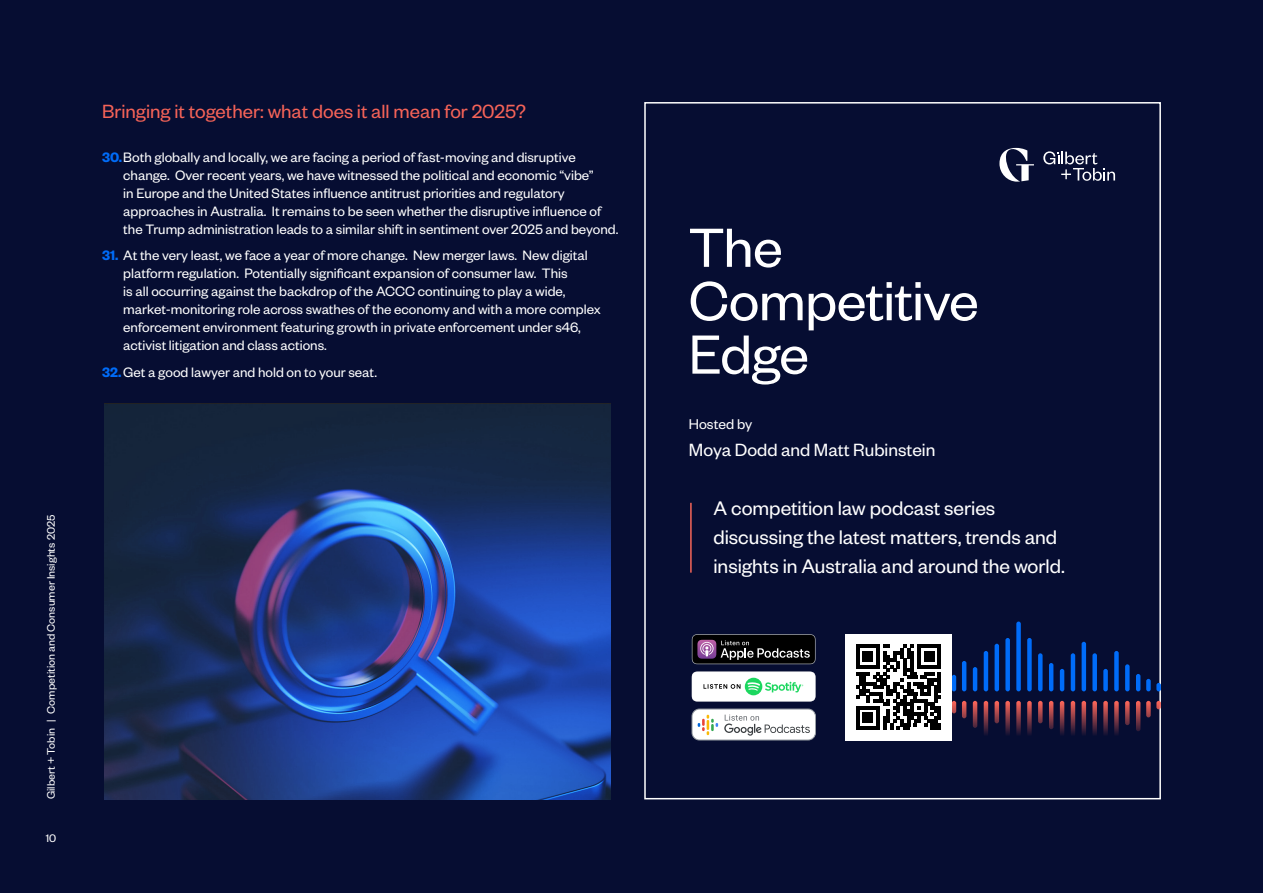
<style>
.page{position:relative;width:1263px;height:893px;background:#060d32}
.page>*{position:absolute;margin:0;border:0;box-sizing:border-box;transform-origin:0 0}
.t1{font:60.45px/53.4px "Founders Grotesk";letter-spacing:-.01em;color:#fff}
.t2{font:21.6px/28.8px "Founders Grotesk";color:#fff}
.t3{font:21px "Founders Grotesk";color:#f56358}
.t4{font:19.5px "Founders Grotesk";color:#fff}
.t5{font:15.6px "Founders Grotesk";color:#fff}
.t6{font:15px/18px "Founders Grotesk";color:#fff}
.t7{font:12px "Founders Grotesk";color:#fff}
.s1{font-weight:600;color:#006cf9}
</style>
<div class="page">
<div style="left:644px;top:102px;width:517px;height:697px;background:#060d32;border:2px solid #fff"></div>
<hr style="left:690px;top:503px;width:2px;height:70px;background:#f16459">
<svg style="left:1043px;top:151px;width:72px;height:30px"></svg>
<svg style="left:999px;top:147px;width:35px;height:35px"></svg>
<svg style="left:692px;top:634px;width:123px;height:30px;background:#2f2a30"></svg>
<div style="left:692px;top:709px;width:123px;height:31px;background:#fff;border-radius:7px"></div>
<div style="left:692px;top:709px;width:124px;height:31px;border:1px solid #9aa0a6;border-radius:7px"></div>
<svg style="left:698px;top:715px;width:20px;height:20px"></svg>
<svg style="left:724px;top:714px;width:86px;height:22px"></svg>
<svg style="left:692px;top:671px;width:123px;height:30px;background:#e0f1e7"></svg>
<div style="left:1005px;top:638px;width:5px;height:53px;background:#006cf9;border-radius:2px"></div>
<div style="left:994px;top:644px;width:5px;height:47px;background:#006cf9;border-radius:2px"></div>
<div style="left:1027px;top:638px;width:5px;height:53px;background:#006cf9;border-radius:2px"></div>
<hr style="left:1049px;top:663px;width:4px;height:28px;background:#006cf9;border-radius:2px">
<svg style="left:1038px;top:653px;width:4px;height:38px"></svg>
<hr style="left:984px;top:651px;width:4px;height:40px;background:#006cf9;border-radius:2px">
<hr style="left:973px;top:667px;width:4px;height:24px;background:#006cf9;border-radius:2px">
<hr style="left:962px;top:661px;width:4px;height:30px;background:#006cf9;border-radius:2px">
<hr style="left:952px;top:675px;width:4px;height:16px;background:#006cf9;border-radius:2px">
<div style="left:1016px;top:621px;width:5px;height:70px;background:#006cf9;border-radius:2px"></div>
<div style="left:1092px;top:653px;width:5px;height:38px;background:#006cf9;border-radius:2px"></div>
<div style="left:1103px;top:669px;width:5px;height:22px;background:#006cf9;border-radius:2px"></div>
<hr style="left:1071px;top:653px;width:4px;height:38px;background:#006cf9;border-radius:2px">
<hr style="left:1060px;top:669px;width:4px;height:22px;background:#006cf9;border-radius:2px">
<div style="left:1114px;top:651px;width:5px;height:40px;background:#006cf9;border-radius:2px"></div>
<svg style="left:1125px;top:664px;width:4px;height:27px"></svg>
<hr style="left:1136px;top:674px;width:4px;height:17px;background:#006cf9;border-radius:2px">
<div style="left:1146px;top:679px;width:5px;height:12px;background:#006cf9;border-radius:2px"></div>
<div style="left:1081px;top:642px;width:5px;height:49px;background:#006cf9;border-radius:2px"></div>
<div style="left:1156px;top:683px;width:5px;height:8px;background:#006cf9;border-radius:2px"></div>
<svg style="left:1092px;top:701px;width:5px;height:53px"></svg>
<svg style="left:1103px;top:701px;width:5px;height:47px"></svg>
<svg style="left:1071px;top:701px;width:4px;height:53px"></svg>
<svg style="left:1049px;top:701px;width:4px;height:28px"></svg>
<svg style="left:1060px;top:701px;width:4px;height:38px"></svg>
<svg style="left:1114px;top:701px;width:5px;height:40px"></svg>
<svg style="left:1125px;top:701px;width:4px;height:24px"></svg>
<svg style="left:1136px;top:701px;width:4px;height:30px"></svg>
<svg style="left:1146px;top:701px;width:5px;height:16px"></svg>
<svg style="left:1081px;top:701px;width:5px;height:70px"></svg>
<svg style="left:1005px;top:701px;width:5px;height:38px"></svg>
<svg style="left:994px;top:701px;width:5px;height:22px"></svg>
<svg style="left:1027px;top:701px;width:5px;height:38px"></svg>
<svg style="left:1038px;top:701px;width:4px;height:22px"></svg>
<svg style="left:984px;top:701px;width:4px;height:40px"></svg>
<svg style="left:973px;top:701px;width:4px;height:27px"></svg>
<svg style="left:962px;top:701px;width:4px;height:17px"></svg>
<svg style="left:952px;top:701px;width:4px;height:12px"></svg>
<svg style="left:1016px;top:701px;width:5px;height:49px"></svg>
<svg style="left:1156px;top:701px;width:5px;height:8px"></svg>
<svg style="left:104px;top:404px;width:506px;height:395px;background:#1e3a77"></svg>
<div style="left:845px;top:634px;width:106px;height:106px;background:#fff"></div>
<svg style="left:856px;top:645px;width:85px;height:85px"></svg>
<hr style="left:856px;top:726px;width:24px;height:4px;background:#000">
<div style="left:863px;top:713px;width:10px;height:10px;background:#000"></div>
<h3 class="t3" style="left:102px;top:99px;width:425px">Bringing it together: what does it all mean for 2025?</h3>
<p class="t6" style="left:123px;top:147px;width:497px;text-indent:-21px"><span class="s1">30.</span>Both globally and locally, we are facing a period of fast-moving and disruptive change. Over recent years, we have witnessed the political and economic “vibe”<br>in Europe and the United States influence antitrust priorities and regulatory approaches in Australia. It remains to be seen whether the disruptive influence of the Trump administration leads to a similar shift in sentiment over 2025 and beyond.</p>
<p class="t6" style="left:123px;top:246px;width:479px;text-indent:-21px"><span class="s1">31.</span> At the very least, we face a year of more change. New merger laws. New digital platform regulation. Potentially significant expansion of consumer law. This<br>is all occurring against the backdrop of the ACCC continuing to play a wide, market-monitoring role across swathes of the economy and with a more complex enforcement environment featuring growth in private enforcement under s46, activist litigation and class actions.</p>
<p class="t6" style="left:102px;top:362px;width:277px"><span class="s1">32.</span>Get a good lawyer and hold on to your seat.</p>
<p class="t7" style="left:44px;top:799px;width:286px;rotate:-90deg">Gilbert + Tobin | Competition and Consumer Insights 2025</p>
<p class="t7" style="left:46px;top:831px;width:12px">10</p>
<h1 class="t1" style="left:689px;top:218px;width:291px">The<br>Competitive<br>Edge</h1>
<p class="t5" style="left:689px;top:414px;width:65px">Hosted by</p>
<h3 class="t4" style="left:689px;top:438px;width:248px">Moya Dodd and Matt Rubinstein</h3>
<h2 class="t2" style="left:713px;top:493px;width:353px">A competition law podcast series discussing the latest matters, trends and insights in Australia and around the world.</h2>
</div>
